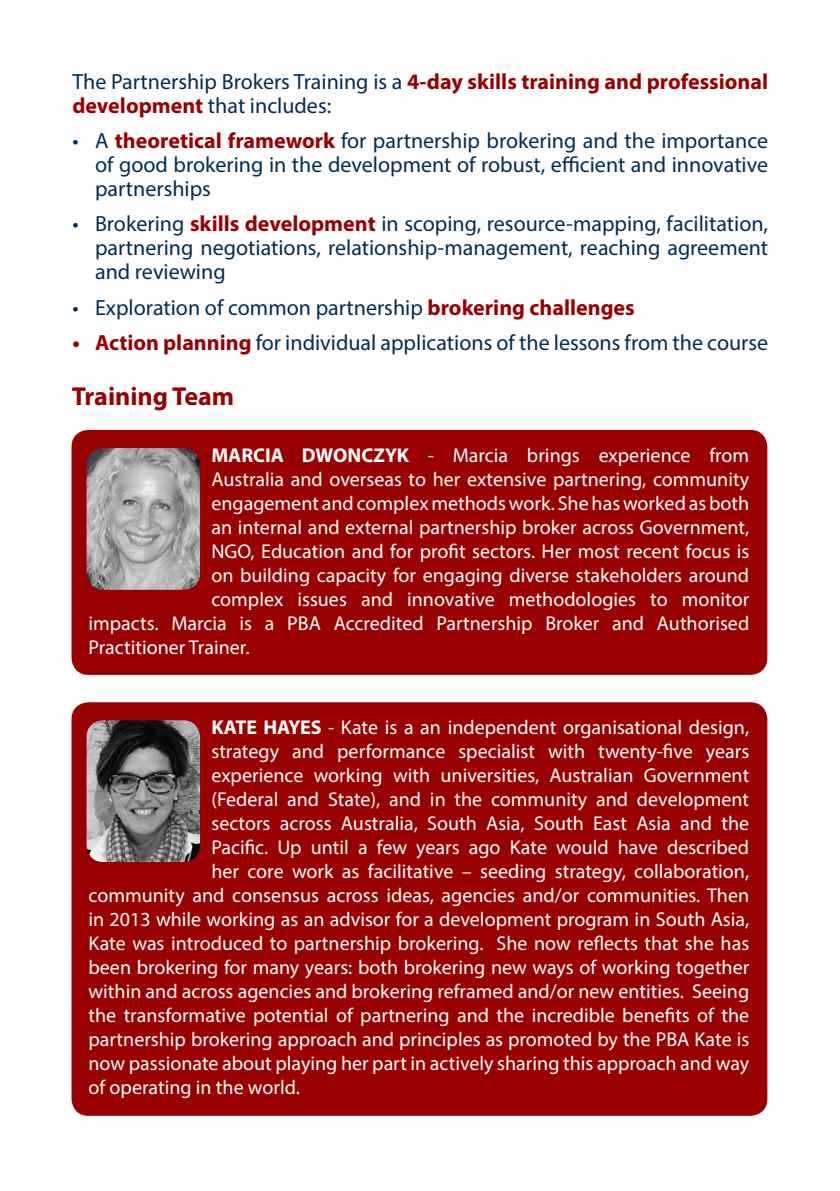
<style>
.page{position:relative;width:840px;height:1191px;background:#fff}
.page>*{position:absolute;margin:0;border:0;box-sizing:border-box;transform-origin:0 0}
.t1{font:700 26px "Myriad Pro";color:#900}
.t2{font:22px/24px "Myriad Pro";color:#002d56;text-align:justify}
.Body_content{font:20px "Myriad Pro";color:#fff}
.s1{font-weight:700;color:#900}
.s2{font-weight:700}
</style>
<div class="page">
<div style="left:71px;top:430px;width:695px;height:245px;background:#900;border-radius:17px"></div>
<img style="left:86px;top:448px;width:114px;height:142px">
<div style="left:71px;top:702px;width:695px;height:413px;background:#900;border-radius:17px"></div>
<img style="left:86px;top:720px;width:114px;height:142px">
<p class="t2" style="left:72px;top:69px;width:697px">The Partnership Brokers Training is a <span class="s1">4-day skills training and professional development</span> that includes:</p>
<p class="t2" style="left:95px;top:128px;width:674px;text-indent:-23px">• A <span class="s1">theoretical framework</span> for partnership brokering and the importance of good brokering in the development of robust, efficient and innovative partnerships</p>
<p class="t2" style="left:95px;top:211px;width:674px;text-indent:-23px">• Brokering <span class="s1">skills development</span> in scoping, resource-mapping, facilitation, partnering negotiations, relationship-management, reaching agreement and reviewing</p>
<p class="t2" style="left:72px;top:295px;width:563px">• Exploration of common partnership <span class="s1">brokering challenges</span></p>
<p class="t2" style="left:72px;top:330px;width:697px"><span class="s1">• Action planning</span> for individual applications of the lessons from the course</p>
<p class="t1" style="left:72px;top:380px;width:164px">Training Team</p>
<p class="Body_content" style="left:211px;top:443px;width:539px"><span class="s2">MARCIA DWONCZYK</span> - Marcia brings experience from</p>
<p class="Body_content" style="left:211px;top:467px;width:539px">Australia and overseas to her extensive partnering, community</p>
<p class="Body_content" style="left:211px;top:491px;width:539px">engagement and complex methods work. She has worked as both</p>
<p class="Body_content" style="left:211px;top:515px;width:539px">an internal and external partnership broker across Government,</p>
<p class="Body_content" style="left:211px;top:539px;width:539px">NGO, Education and for profit sectors. Her most recent focus is</p>
<p class="Body_content" style="left:211px;top:563px;width:539px">on building capacity for engaging diverse stakeholders around</p>
<p class="Body_content" style="left:211px;top:587px;width:539px">complex issues and innovative methodologies to monitor</p>
<p class="Body_content" style="left:88px;top:611px;width:662px">impacts. Marcia is a PBA Accredited Partnership Broker and Authorised</p>
<p class="Body_content" style="left:88px;top:635px;width:162px">Practitioner Trainer.</p>
<p class="Body_content" style="left:211px;top:715px;width:539px"><span class="s2">KATE HAYES</span> - Kate is a an independent organisational design,</p>
<p class="Body_content" style="left:211px;top:739px;width:539px">strategy and performance specialist with twenty-five years</p>
<p class="Body_content" style="left:211px;top:763px;width:539px">experience working with universities, Australian Government</p>
<p class="Body_content" style="left:211px;top:787px;width:539px">(Federal and State), and in the community and development</p>
<p class="Body_content" style="left:211px;top:811px;width:539px">sectors across Australia, South Asia, South East Asia and the</p>
<p class="Body_content" style="left:211px;top:835px;width:539px">Pacific. Up until a few years ago Kate would have described</p>
<p class="Body_content" style="left:211px;top:859px;width:539px">her core work as facilitative – seeding strategy, collaboration,</p>
<p class="Body_content" style="left:88px;top:883px;width:661px">community and consensus across ideas, agencies and/or communities. Then</p>
<p class="Body_content" style="left:88px;top:907px;width:662px">in 2013 while working as an advisor for a development program in South Asia,</p>
<p class="Body_content" style="left:88px;top:931px;width:661px">Kate was introduced to partnership brokering. She now reflects that she has</p>
<p class="Body_content" style="left:88px;top:955px;width:662px">been brokering for many years: both brokering new ways of working together</p>
<p class="Body_content" style="left:88px;top:979px;width:661px">within and across agencies and brokering reframed and/or new entities. Seeing</p>
<p class="Body_content" style="left:88px;top:1003px;width:661px">the transformative potential of partnering and the incredible benefits of the</p>
<p class="Body_content" style="left:88px;top:1027px;width:661px">partnership brokering approach and principles as promoted by the PBA Kate is</p>
<p class="Body_content" style="left:88px;top:1051px;width:662px">now passionate about playing her part in actively sharing this approach and way</p>
<p class="Body_content" style="left:88px;top:1075px;width:213px">of operating in the world.</p>
</div>
